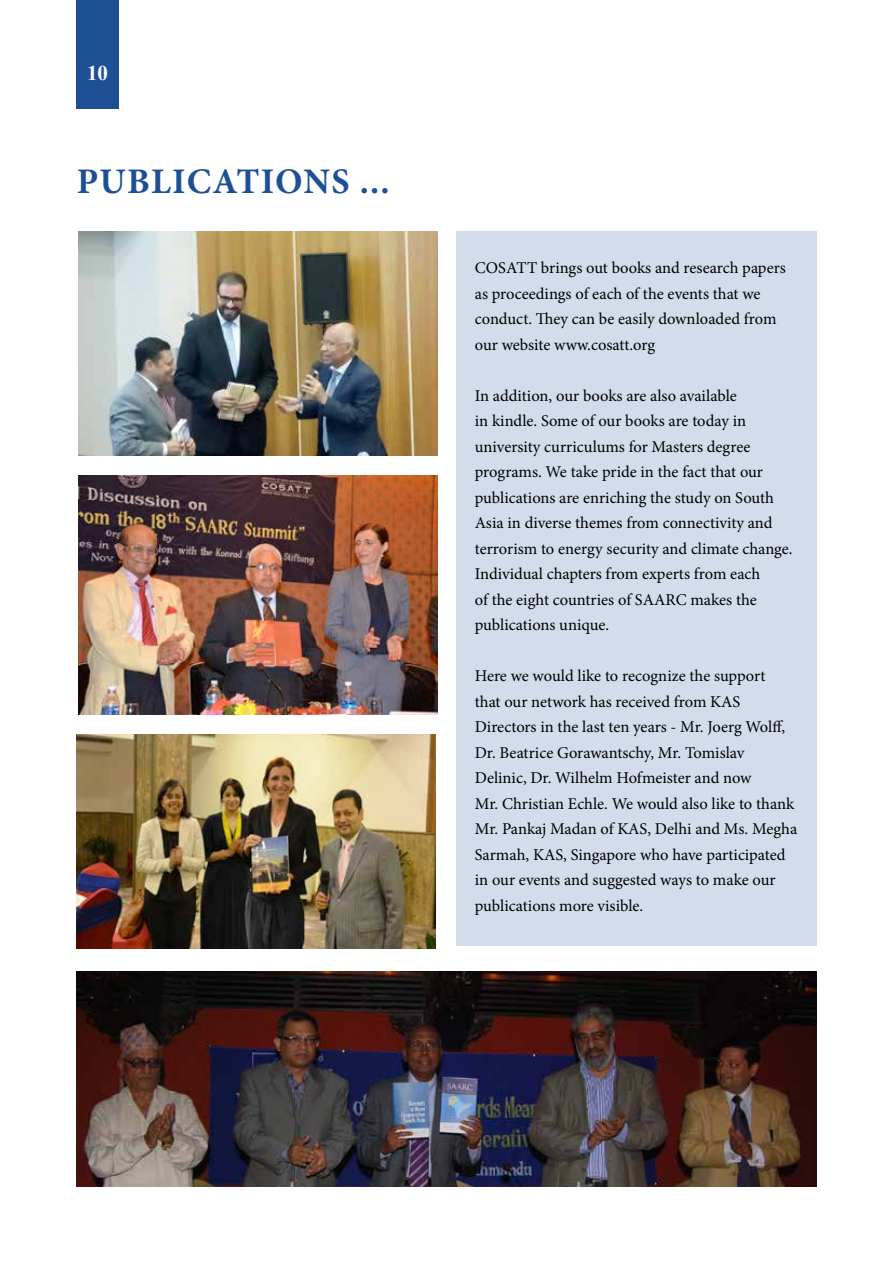
<style>
.page{position:relative;width:893px;height:1263px;background:#fff}
.page>*{position:absolute;margin:0;border:0;box-sizing:border-box;transform-origin:0 0}
.t1{font:700 36px "Minion Pro";letter-spacing:.035em;color:#1d4f96}
.t2{font:700 21px "Times New Roman";color:#fff}
.t3{font:16.5px/25.5px "Minion Pro";color:#000}
</style>
<div class="page">
<div style="left:77px;top:0;width:42px;height:108px;background:#1d4f96"></div>
<div style="left:456px;top:232px;width:361px;height:714px;background:#d2dcea"></div>
<img style="left:77px;top:972px;width:739px;height:214px">
<img style="left:78px;top:475px;width:359px;height:240px">
<img style="left:77px;top:735px;width:359px;height:214px">
<img style="left:78px;top:232px;width:360px;height:223px">
<p class="t2" style="left:87px;top:59px;width:22px">10</p>
<h1 class="t1" style="left:77px;top:156px;width:314px">PUBLICATIONS ...</h1>
<p class="t3" style="left:475px;top:255px;width:313px">COSATT brings out books and research papers as proceedings of each of the events that we conduct. They can be easily downloaded from our website www.cosatt.org</p>
<p class="t3" style="left:475px;top:383px;width:319px">In addition, our books are also available<br>in kindle. Some of our books are today in university curriculums for Masters degree programs. We take pride in the fact that our publications are enriching the study on South Asia in diverse themes from connectivity and terrorism to energy security and climate change.<br>Individual chapters from experts from each<br>of the eight countries of SAARC makes the publications unique.</p>
<p class="t3" style="left:475px;top:663px;width:324px">Here we would like to recognize the support<br>that our network has received from KAS Directors in the last ten years - Mr. Joerg Wolff, Dr. Beatrice Gorawantschy, Mr. Tomislav Delinic, Dr. Wilhelm Hofmeister and now<br>Mr. Christian Echle. We would also like to thank Mr. Pankaj Madan of KAS, Delhi and Ms. Megha Sarmah, KAS, Singapore who have participated in our events and suggested ways to make our publications more visible.</p>
</div>
